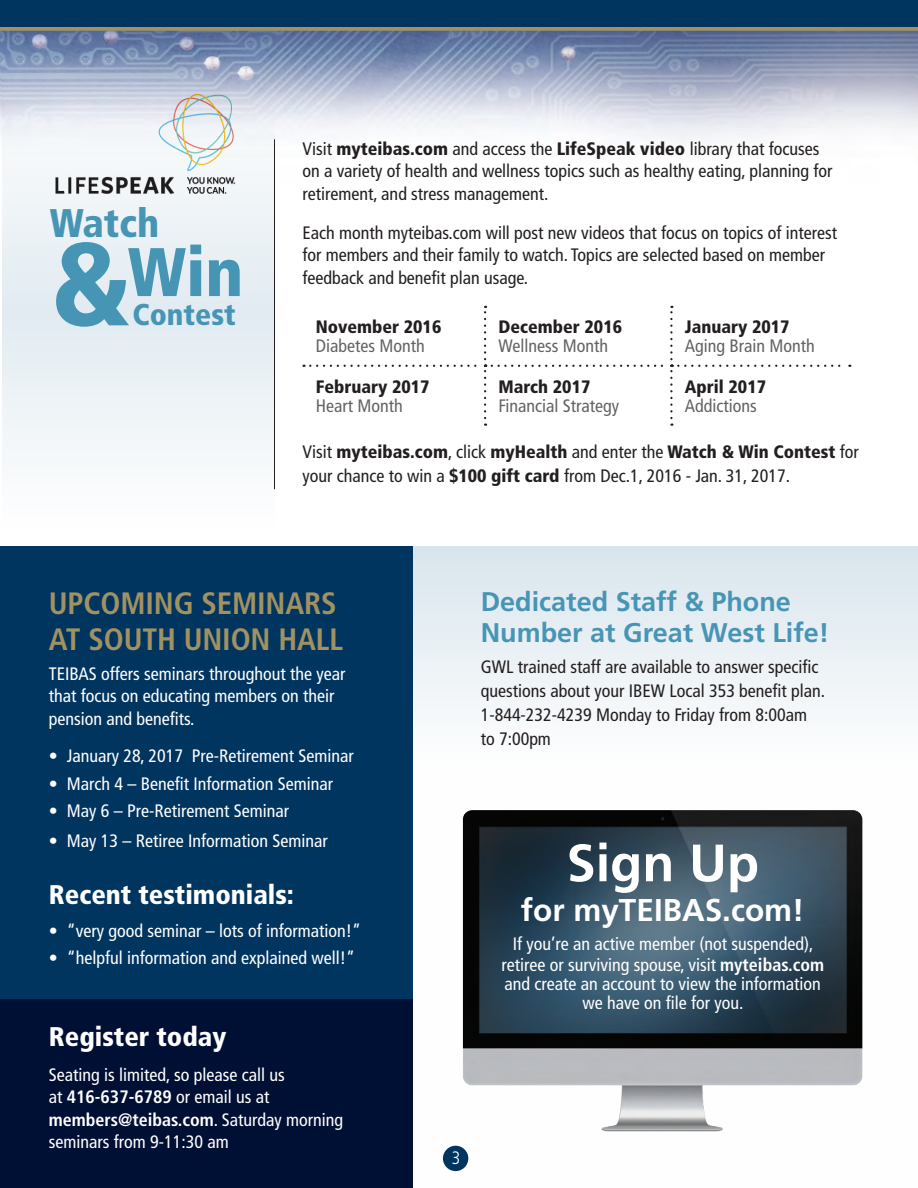
<style>
.page{position:relative;width:918px;height:1188px;background:#fff}
.page>*{position:absolute;margin:0;border:0;box-sizing:border-box;transform-origin:0 0}
.t1{font:900 condensed 68.7px "Frutiger LT Std";color:#4795b5}
.t2{font:700 52.5px "Frutiger LT Std";color:#fff}
.t3{font:900 condensed 39.9px "Frutiger LT Std";color:#4795b5}
.t4{font:700 31.5px "Frutiger LT Std";color:#fff}
.t5{font:700 condensed 30.9px/36.6px "Frutiger LT Std";letter-spacing:-.005em;color:#a29161}
.t6{font:900 condensed 30px "Frutiger LT Std";color:#4795b5}
.t7{font:700 27px/31.5px "Frutiger LT Std";color:#4795b5}
.t8{font:900 condensed 27px "Frutiger LT Std";color:#fff}
.t9{font:condensed 18px/22.5px "Frutiger LT Std";color:#231f20}
.t10{font:condensed 18px/22.5px "Frutiger LT Std";color:#fff}
.t11{font:condensed 18px "Frutiger LT Std";color:#636366}
.t12{font:900 condensed 18px "Frutiger LT Std";color:#231f20}
.t13{font:300 condensed 18px "Frutiger LT Std";color:#fff}
.s1{font-size:117.3px}
.s2{font-weight:900}
.s3{font-weight:700}
</style>
<div class="page">
<img style="left:0;top:31px;width:918px;height:348px">
<svg style="left:413px;top:546px;width:505px;height:165px;fill:#e6eef3"></svg>
<svg style="left:2px;top:31px;width:272px;height:423px;fill:#e8eff4"></svg>
<img style="left:462px;top:810px;width:401px;height:322px">
<div style="left:0;top:546px;width:413px;height:642px;background:#003560"></div>
<div style="left:440px;top:1143px;width:31px;height:31px;background:#fff;border:2px solid #fff;border-radius:50%"></div>
<svg style="left:441px;top:1143px;width:30px;height:30px"></svg>
<div style="left:438px;top:1141px;width:35px;height:35px;border:4px solid #fff;border-radius:50%"></div>
<div style="left:0;top:26px;width:918px;height:5px;background:#a29161"></div>
<div style="left:0;top:0;width:918px;height:26px;background:#003560"></div>
<svg style="left:484px;top:306px;width:2px;height:53px"></svg>
<svg style="left:670px;top:306px;width:3px;height:53px"></svg>
<svg style="left:304px;top:365px;width:182px;height:53px"></svg>
<svg style="left:492px;top:365px;width:358px;height:53px"></svg>
<div style="left:0;top:999px;width:413px;height:189px;background:#001034"></div>
<img style="left:53px;top:91px;width:187px;height:104px">
<hr style="left:274px;top:139px;width:1px;height:350px;background:#231f20">
<h3 class="t3" style="left:50px;top:199px;width:111px">Watch</h3>
<h1 class="t1" style="left:50px;top:231px;width:195px"><span class="s1">&amp;</span>Win</h1>
<h3 class="t6" style="left:132px;top:297px;width:105px">Contest</h3>
<p class="t9" style="left:302px;top:138px;width:532px">Visit <span class="s2">myteibas.com</span> and access the <span class="s2">LifeSpeak video</span> library that focuses on a variety of health and wellness topics such as healthy eating, planning for retirement, and stress management.</p>
<p class="t9" style="left:302px;top:221px;width:536px">Each month myteibas.com will post new videos that focus on topics of interest for members and their family to watch. Topics are selected based on member feedback and benefit plan usage.</p>
<p class="t12" style="left:316px;top:316px;width:127px">November 2016</p>
<p class="t11" style="left:316px;top:336px;width:110px">Diabetes Month</p>
<p class="t12" style="left:499px;top:316px;width:125px">December 2016</p>
<p class="t11" style="left:499px;top:336px;width:111px">Wellness Month</p>
<p class="t12" style="left:685px;top:316px;width:106px">January 2017</p>
<p class="t11" style="left:685px;top:336px;width:131px">Aging Brain Month</p>
<p class="t12" style="left:685px;top:376px;width:83px">April 2017</p>
<p class="t11" style="left:685px;top:396px;width:73px">Addictions</p>
<p class="t9" style="left:302px;top:440px;width:558px;line-height:24px">Visit <span class="s2">myteibas.com</span>, click <span class="s2">myHealth</span> and enter the <span class="s2">Watch &amp; Win Contest</span> for your chance to win a <span class="s2">$100 gift card</span> from Dec.1, 2016 - Jan. 31, 2017.</p>
<p class="t12" style="left:316px;top:376px;width:115px">February 2017</p>
<p class="t11" style="left:316px;top:396px;width:88px">Heart Month</p>
<p class="t12" style="left:499px;top:376px;width:93px">March 2017</p>
<p class="t11" style="left:499px;top:396px;width:122px">Financial Strategy</p>
<h3 class="t5" style="left:49px;top:585px;width:171px;text-indent:125px">G SEMINARS<br>AT SOUTH UNION</h3>
<h3 class="t5" style="left:49px;top:585px;width:71px">UPCOMIN</h3>
<h3 class="t5" style="left:278px;top:621px;width:35px">HALL</h3>
<p class="t10" style="left:49px;top:662px;width:298px">TEIBAS offers seminars throughout the year that focus on educating members on their pension and benefits.</p>
<p class="t10" style="left:49px;top:745px;width:306px">• January 28, 2017 Pre-Retirement Seminar</p>
<p class="t10" style="left:49px;top:772px;width:286px">• March 4 – Benefit Information Seminar</p>
<p class="t10" style="left:49px;top:800px;width:242px">• May 6 – Pre-Retirement Seminar</p>
<p class="t10" style="left:49px;top:829px;width:280px">• May 13 – Retiree Information Seminar</p>
<h3 class="t8" style="left:49px;top:879px;width:247px">Recent testimonials:</h3>
<p class="t10" style="left:49px;top:919px;width:314px">• “very good seminar – lots of information!”</p>
<p class="t10" style="left:49px;top:947px;width:308px">• “helpful information and explained well!”</p>
<h3 class="t8" style="left:49px;top:1021px;width:179px">Register today</h3>
<p class="t10" style="left:49px;top:1063px;width:296px">Seating is limited, so please call us<br>at <span class="s3">416-637-6789</span> or email us at <span class="s3">members@teibas.com</span>. Saturday morning seminars from 9-11:30 am</p>
<h3 class="t7" style="left:481px;top:586px;width:350px">Dedicated Staff &amp; Phone<br>Number at Great West Life!</h3>
<p class="t9" style="left:481px;top:655px;width:346px;line-height:24px">GWL trained staff are available to answer specific questions about your IBEW Local 353 benefit plan.<br>1-844-232-4239 Monday to Friday from 8:00am to 7:00pm</p>
<h2 class="t2" style="left:566px;top:832px;width:194px">Sign Up</h2>
<h3 class="t4" style="left:521px;top:892px;width:285px">for myTEIBAS.com!</h3>
<p class="t10" style="left:501px;top:933px;width:324px;line-height:21.6px;text-align:center">If you’re an active member (not suspended), retiree or surviving spouse, visit <span class="s3">myteibas.com</span></p>
<p class="t10" style="left:505px;top:975px;width:318px;line-height:18.6px;text-align:center">and create an account to view the information we have on file for you.</p>
<p class="t13" style="left:452px;top:1148px;width:10px">3</p>
</div>
